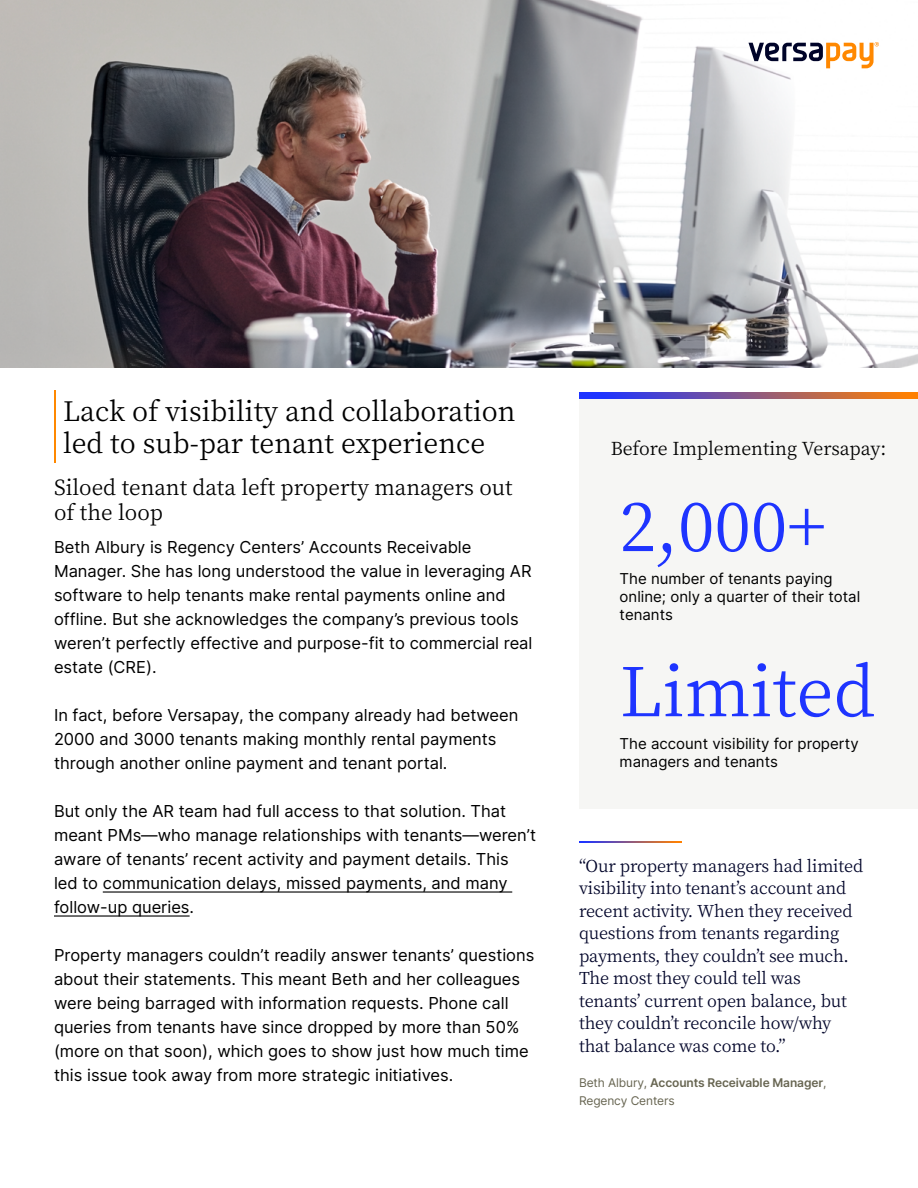
<style>
.page{position:relative;width:918px;height:1188px;background:#fff}
.page>*{position:absolute;margin:0;border:0;box-sizing:border-box;transform-origin:0 0}
.t1{font:67.5px "Noto Serif JP";color:#1e34ff}
.t2{font:27px/32.4px "Noto Serif JP";color:#000}
.t3{font:21px/25.2px "Noto Serif JP";color:#000}
.t4{font:18px "Noto Serif JP";color:#000}
.t5{font:16.5px/24px "Inter";color:#000}
.t6{font:16.5px/22.5px "Noto Serif JP";letter-spacing:-.01em;color:#000429}
.t7{font:15px/18px "Inter";color:#000}
.t8{font:12px/18px "Inter";letter-spacing:-.01em;color:#676551}
.s1{font-weight:600}
</style>
<div class="page">
<img style="left:0;top:0;width:918px;height:367px">
<div style="left:579px;top:393px;width:339px;height:416px;background:#f6f6f4"></div>
<hr style="left:103px;top:891px;width:409px;height:2px;background:#000">
<hr style="left:54px;top:915px;width:136px;height:2px;background:#000">
<svg style="left:579px;top:393px;width:339px;height:6px;background:#895885"></svg>
<svg style="left:748px;top:42px;width:131px;height:26px"></svg>
<hr style="left:54px;top:390px;width:2px;height:72px;background:#f80">
<svg style="left:579px;top:841px;width:102px;height:2px"></svg>
<h2 class="t2" style="left:63px;top:396px;width:454px">Lack of visibility and collaboration led to sub-par tenant experience</h2>
<p class="t3" style="left:54px;top:475px;width:460px">Siloed tenant data left property managers out of the loop</p>
<p class="t5" style="left:54px;top:535px;width:480px">Beth Albury is Regency Centers’ Accounts Receivable Manager. She has long understood the value in leveraging AR software to help tenants make rental payments online and offline. But she acknowledges the company’s previous tools weren’t perfectly effective and purpose-fit to commercial real estate (CRE).</p>
<p class="t5" style="left:54px;top:703px;width:466px">In fact, before Versapay, the company already had between<br>2000 and 3000 tenants making monthly rental payments through another online payment and tenant portal.</p>
<p class="t5" style="left:54px;top:799px;width:484px">But only the AR team had full access to that solution. That meant PMs—who manage relationships with tenants—weren’t aware of tenants’ recent activity and payment details. This led to communication delays, missed payments, and many follow-up queries.</p>
<p class="t5" style="left:54px;top:943px;width:482px">Property managers couldn’t readily answer tenants’ questions about their statements. This meant Beth and her colleagues were being barraged with information requests. Phone call queries from tenants have since dropped by more than 50% (more on that soon), which goes to show just how much time this issue took away from more strategic initiatives.</p>
<p class="t4" style="left:611px;top:438px;width:277px">Before Implementing Versapay:</p>
<h1 class="t1" style="left:620px;top:488px;width:208px">2,000+</h1>
<p class="t7" style="left:620px;top:569px;width:242px">The number of tenants paying online; only a quarter of their total tenants</p>
<h1 class="t1" style="left:620px;top:653px;width:257px">Limited</h1>
<p class="t7" style="left:620px;top:734px;width:241px">The account visibility for property managers and tenants</p>
<p class="t6" style="left:579px;top:855px;width:286px">“Our property managers had limited visibility into tenant’s account and recent activity. When they received questions from tenants regarding payments, they couldn’t see much.<br>The most they could tell was tenants’ current open balance, but they couldn’t reconcile how/why that balance was come to.”</p>
<p class="t8" style="left:579px;top:1073px;width:249px">Beth Albury, <span class="s1">Accounts Receivable Manager</span>,<br>Regency Centers</p>
</div>
